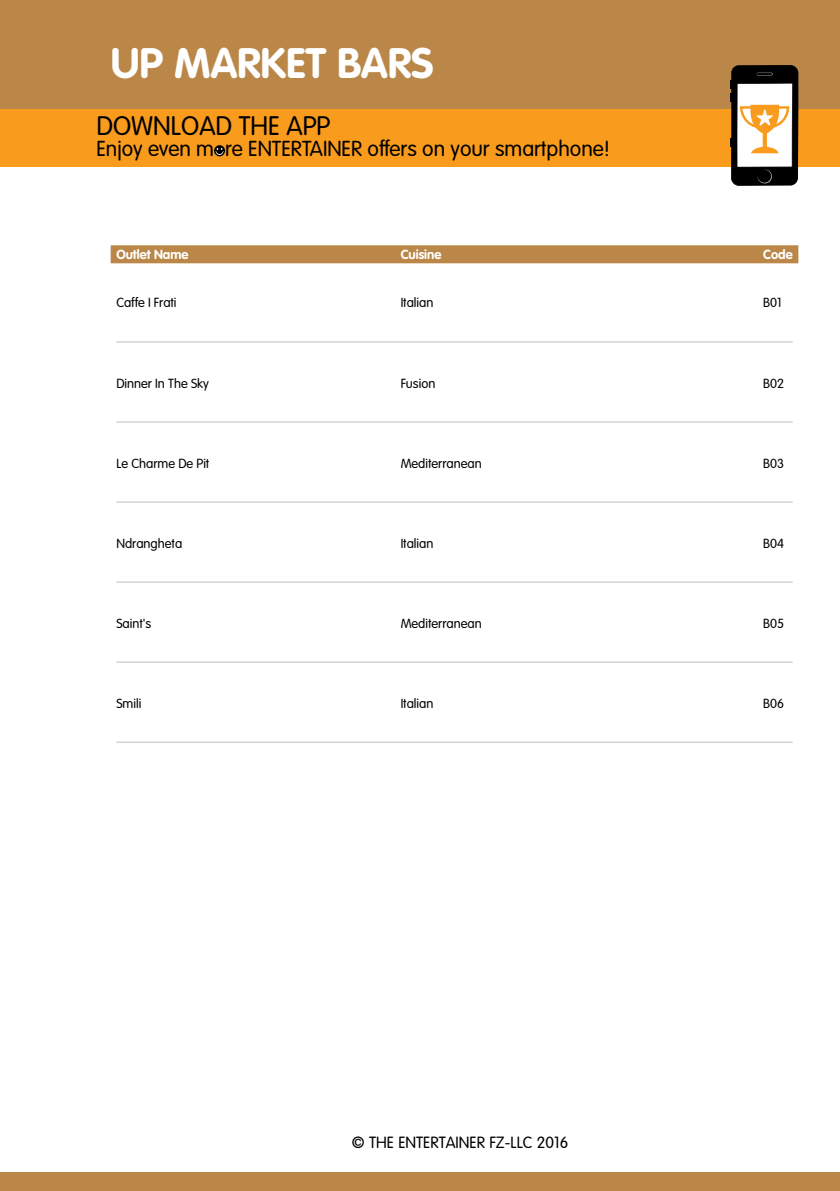
<style>
.page{position:relative;width:840px;height:1191px;background:#fff}
.page>*{position:absolute;margin:0;border:0;box-sizing:border-box;transform-origin:0 0}
.t1{font:700 42px "VAG Rounded LTCYR";color:#fff}
.t2{font:300 26.4px "VAG Rounded LTCYR";color:#000}
.t3{font:300 21.4px "VAG Rounded LTCYR";color:#000}
.t4{font:300 16px "VAG Rounded LTCYR";color:#000}
.t5{font:300 13px "VAG Rounded LTCYR";color:#000}
.t6{font:700 13px "VAG Rounded LTCYR";color:#fff}
</style>
<div class="page">
<div style="left:0;top:1172px;width:839px;height:19px;background:#ba8748"></div>
<div style="left:0;top:0;width:839px;height:136px;background:#ba8748"></div>
<hr style="left:116px;top:341px;width:676px;height:1px;background:#bcbec0">
<hr style="left:116px;top:421px;width:676px;height:1px;background:#bcbec0">
<hr style="left:116px;top:501px;width:676px;height:1px;background:#bcbec0">
<hr style="left:116px;top:581px;width:676px;height:1px;background:#bcbec0">
<hr style="left:116px;top:661px;width:676px;height:1px;background:#bcbec0">
<hr style="left:116px;top:741px;width:676px;height:1px;background:#bcbec0">
<div style="left:111px;top:245px;width:687px;height:18px;background:#ba8748"></div>
<div style="left:0;top:109px;width:839px;height:58px;background:#f99b1c"></div>
<svg style="left:730px;top:65px;width:68px;height:121px;background:#928676"></svg>
<svg style="left:214px;top:145px;width:11px;height:11px"></svg>
<svg style="left:215px;top:148px;width:8px;height:7px"></svg>
<p class="t1" style="left:111px;top:36px;width:324px">Up market Bars</p>
<p class="t2" style="left:96px;top:110px;width:235px">DOWNLOAD THE APP</p>
<p class="t3" style="left:96px;top:136px;width:173px">Enjoy even m re Entertainer</p>
<p class="t3" style="left:367px;top:136px;width:244px">offers on your smartphone!</p>
<p class="t6" style="left:116px;top:247px;width:74px">Outlet Name</p>
<p class="t6" style="left:400px;top:247px;width:41px">Cuisine</p>
<p class="t6" style="left:762px;top:247px;width:31px">Code</p>
<p class="t5" style="left:116px;top:295px;width:62px">Caffe I Frati</p>
<p class="t5" style="left:400px;top:295px;width:34px">Italian</p>
<p class="t5" style="left:762px;top:295px;width:20px">B01</p>
<p class="t5" style="left:116px;top:375px;width:94px">Dinner In The Sky</p>
<p class="t5" style="left:400px;top:375px;width:36px">Fusion</p>
<p class="t5" style="left:762px;top:375px;width:22px">B02</p>
<p class="t5" style="left:116px;top:455px;width:94px">Le Charme De Pit</p>
<p class="t5" style="left:400px;top:455px;width:83px">Mediterranean</p>
<p class="t5" style="left:762px;top:455px;width:22px">B03</p>
<p class="t5" style="left:116px;top:535px;width:67px">Ndrangheta</p>
<p class="t5" style="left:400px;top:535px;width:34px">Italian</p>
<p class="t5" style="left:762px;top:535px;width:22px">B04</p>
<p class="t5" style="left:116px;top:615px;width:36px">Saint's</p>
<p class="t5" style="left:400px;top:615px;width:83px">Mediterranean</p>
<p class="t5" style="left:762px;top:615px;width:22px">B05</p>
<p class="t5" style="left:116px;top:695px;width:27px">Smili</p>
<p class="t5" style="left:400px;top:695px;width:34px">Italian</p>
<p class="t5" style="left:762px;top:695px;width:22px">B06</p>
<p class="t4" style="left:351px;top:1133px;width:218px">© THE ENTERTAINER FZ-LLC 2016</p>
</div>
